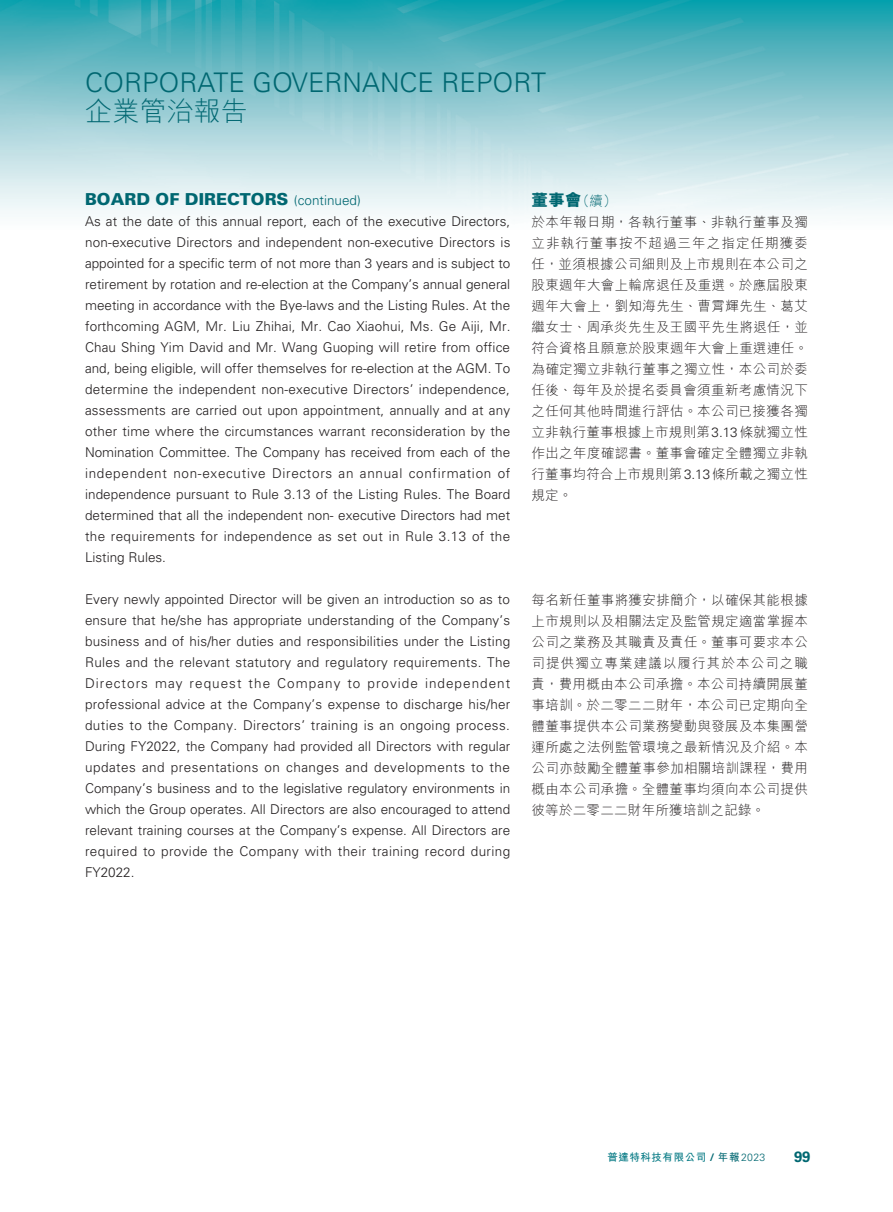
<style>
.page{position:relative;width:893px;height:1212px;background:#fff}
.page>*{position:absolute;margin:0;border:0;box-sizing:border-box;transform-origin:0 0}
.t1{font:300 27px "Univers LT Std";color:#006771}
.t2{font:300 27px "M Hei HK";letter-spacing:.01em;color:#006771}
._01_H1_E{font:900 16.5px "Univers LT Std";color:#006771}
._001_H1_C{font:800 16.5px "M Hei HK";color:#006771}
.t3{font:700 15px "Univers LT Std";color:#006771}
._00_txt_E{font:300 13.5px/21px "Univers LT Std";letter-spacing:.025em;color:#231f20;text-align:justify}
._000_txt_C{font:300 13.5px/21px "M Hei HK";letter-spacing:.025em;color:#231f20;text-align:justify}
.t4{font:700 10.5px "M Hei HK";letter-spacing:.05em;color:#007782}
.s1{font-weight:300;font-size:13.5px}
.s2{font-family:"Univers LT Std"}
.s3{font-family:"Univers LT Std";color:#006771}
.s4{color:#006771}
.s5{font-family:"Univers LT Std";font-weight:300;color:#006771}
</style>
<div class="page">
<img style="left:0;top:0;width:893px;height:214px">
<h1 class="t1" style="left:85px;top:66px;width:463px">CORPORATE GOVERNANCE REPORT</h1>
<h1 class="t2" style="left:85px;top:97px;width:164px">企業管治報告</h1>
<p class="_01_H1_E" style="left:85px;top:189px;width:277px">BOARD OF DIRECTORS <span class="s1">(continued)</span></p>
<p class="_00_txt_E" style="left:85px;top:211px;width:427px">As at the date of this annual report, each of the executive Directors, non-executive Directors and independent non-executive Directors is appointed for a specific term of not more than 3 years and is subject to retirement by rotation and re-election at the Company’s annual general meeting in accordance with the Bye-laws and the Listing Rules. At the forthcoming AGM, Mr. Liu Zhihai, Mr. Cao Xiaohui, Ms. Ge Aiji, Mr.<br>Chau Shing Yim David and Mr. Wang Guoping will retire from office and, being eligible, will offer themselves for re-election at the AGM. To determine the independent non-executive Directors’ independence, assessments are carried out upon appointment, annually and at any other time where the circumstances warrant reconsideration by the Nomination Committee. The Company has received from each of the independent non-executive Directors an annual confirmation of independence pursuant to Rule 3.13 of the Listing Rules. The Board determined that all the independent non- executive Directors had met the requirements for independence as set out in Rule 3.13 of the Listing Rules.</p>
<p class="_00_txt_E" style="left:85px;top:589px;width:427px">Every newly appointed Director will be given an introduction so as to ensure that he/she has appropriate understanding of the Company’s business and of his/her duties and responsibilities under the Listing Rules and the relevant statutory and regulatory requirements. The Directors may request the Company to provide independent professional advice at the Company’s expense to discharge his/her duties to the Company. Directors’ training is an ongoing process.<br>During FY2022, the Company had provided all Directors with regular updates and presentations on changes and developments to the Company’s business and to the legislative regulatory environments in which the Group operates. All Directors are also encouraged to attend relevant training courses at the Company’s expense. All Directors are required to provide the Company with their training record during FY2022.</p>
<p class="_001_H1_C" style="left:531px;top:192px;width:86px">董事會<span class="s1">（續）</span></p>
<p class="_000_txt_C" style="left:531px;top:211px;width:278px">於本年報日期，各執行董事、非執行董事及獨立非執行董事按不超過三年之指定任期獲委任，並須根據公司細則及上市規則在本公司之股東週年大會上輪席退任及重選。於應屆股東週年大會上，劉知海先生、曹霄輝先生、葛艾繼女士、周承炎先生及王國平先生將退任，並符合資格且願意於股東週年大會上重選連任。為確定獨立非執行董事之獨立性，本公司於委任後、每年及於提名委員會須重新考慮情況下之任何其他時間進行評估。本公司已接獲各獨立非執行董事根據上市規則第<span class="s2">3.13</span>條就獨立性作出之年度確認書。董事會確定全體獨立非執行董事均符合上市規則第<span class="s2">3.13</span>條所載之獨立性規定。</p>
<p class="_000_txt_C" style="left:531px;top:589px;width:278px">每名新任董事將獲安排簡介，以確保其能根據上市規則以及相關法定及監管規定適當掌握本公司之業務及其職責及責任。董事可要求本公司提供獨立專業建議以履行其於本公司之職責，費用概由本公司承擔。本公司持續開展董事培訓。於二零二二財年，本公司已定期向全體董事提供本公司業務變動與發展及本集團營運所處之法例監管環境之最新情況及介紹。本公司亦鼓勵全體董事參加相關培訓課程，費用概由本公司承擔。全體董事均須向本公司提供彼等於二零二二財年所獲培訓之記錄。</p>
<p class="t4" style="left:607px;top:1150px;width:159px">普達特科技有限公司 <span class="s3">/</span> <span class="s4">年報</span><span class="s5">2023</span></p>
<p class="t3" style="left:794px;top:1147px;width:18px">99</p>
</div>
